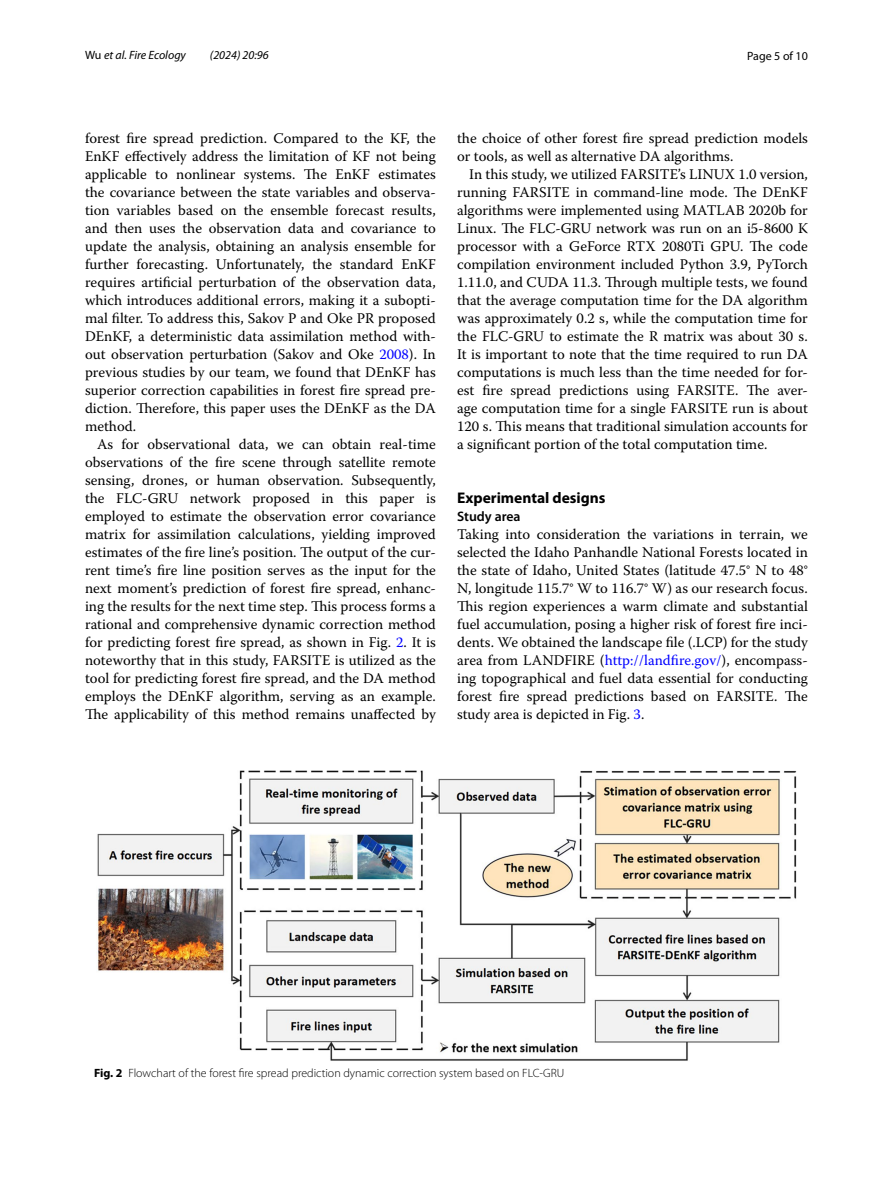
<style>
.page{position:relative;width:893px;height:1187px;background:#fff}
.page>*{position:absolute;margin:0;border:0;box-sizing:border-box;transform-origin:0 0}
.t1{font:700 15.45px "Myriad Pro";color:#000}
.t2{font:14.7px/18px "Warnock Pro";color:#000;text-align:justify}
.t3{font:600 13.8px "Myriad Pro";color:#000}
.t4{font:300 12px "Myriad Pro";color:#000}
.t5{font:italic 12px "Myriad Pro";color:#000}
.t6{font:12px "Myriad Pro";color:#000}
.s1{font-style:normal}
.s2{color:#00f}
.s3{font-weight:700}
</style>
<div class="page">
<img style="left:96px;top:770px;width:701px;height:291px">
<p class="t5" style="left:85px;top:48px;width:102px"><span class="s1">Wu</span> et al. Fire Ecology</p>
<p class="t5" style="left:210px;top:48px;width:60px">(2024) 20:96</p>
<p class="t6" style="left:747px;top:48px;width:62px">Page 5 of 10</p>
<p class="t2" style="left:85px;top:128px;width:352px">forest fire spread prediction. Compared to the KF, the EnKF effectively address the limitation of KF not being applicable to nonlinear systems. The EnKF estimates the covariance between the state variables and observa&shy;tion variables based on the ensemble forecast results, and then uses the observation data and covariance to update the analysis, obtaining an analysis ensemble for further forecasting. Unfortunately, the standard EnKF requires artificial perturbation of the observation data, which introduces additional errors, making it a subopti&shy;mal filter. To address this, Sakov P and Oke PR proposed DEnKF, a deterministic data assimilation method with&shy;out observation perturbation (Sakov and Oke <span class="s2">2008</span>). In previous studies by our team, we found that DEnKF has superior correction capabilities in forest fire spread pre&shy;diction. Therefore, this paper uses the DEnKF as the DA method.</p>
<p class="t2" style="left:85px;top:434px;width:352px;text-indent:12px">As for observational data, we can obtain real-time observations of the fire scene through satellite remote sensing, drones, or human observation. Subsequently, the FLC-GRU network proposed in this paper is employed to estimate the observation error covariance matrix for assimilation calculations, yielding improved estimates of the fire line’s position. The output of the cur&shy;rent time’s fire line position serves as the input for the next moment’s prediction of forest fire spread, enhanc&shy;ing the results for the next time step. This process forms a rational and comprehensive dynamic correction method for predicting forest fire spread, as shown in Fig. <span class="s2">2</span>. It is noteworthy that in this study, FARSITE is utilized as the tool for predicting forest fire spread, and the DA method employs the DEnKF algorithm, serving as an example.<br>The applicability of this method remains unaffected by</p>
<p class="t2" style="left:457px;top:128px;width:352px">the choice of other forest fire spread prediction models or tools, as well as alternative DA algorithms.</p>
<p class="t2" style="left:457px;top:164px;width:352px;text-indent:12px">In this study, we utilized FARSITE’s LINUX 1.0 version, running FARSITE in command-line mode. The DEnKF algorithms were implemented using MATLAB 2020b for Linux. The FLC-GRU network was run on an i5-8600 K processor with a GeForce RTX 2080Ti GPU. The code compilation environment included Python 3.9, PyTorch 1.11.0, and CUDA 11.3. Through multiple tests, we found that the average computation time for the DA algorithm was approximately 0.2 s, while the computation time for the FLC-GRU to estimate the R matrix was about 30 s.<br>It is important to note that the time required to run DA computations is much less than the time needed for for&shy;est fire spread predictions using FARSITE. The aver&shy;age computation time for a single FARSITE run is about 120 s. This means that traditional simulation accounts for a significant portion of the total computation time.</p>
<p class="t1" style="left:457px;top:487px;width:150px">Experimental designs</p>
<p class="t3" style="left:457px;top:507px;width:65px">Study area</p>
<p class="t2" style="left:457px;top:524px;width:352px">Taking into consideration the variations in terrain, we selected the Idaho Panhandle National Forests located in the state of Idaho, United States (latitude 47.5° N to 48° N, longitude 115.7° W to 116.7° W) as our research focus.<br>This region experiences a warm climate and substantial fuel accumulation, posing a higher risk of forest fire inci&shy;dents. We obtained the landscape file (.LCP) for the study area from LANDFIRE (<span class="s2">http://landfire.gov/</span>), encompass&shy;ing topographical and fuel data essential for conducting forest fire spread predictions based on FARSITE. The study area is depicted in Fig. <span class="s2">3</span>.</p>
<p class="t4" style="left:94px;top:1066px;width:472px"><span class="s3">Fig. 2</span> Flowchart of the forest fire spread prediction dynamic correction system based on FLC-GRU</p>
</div>
